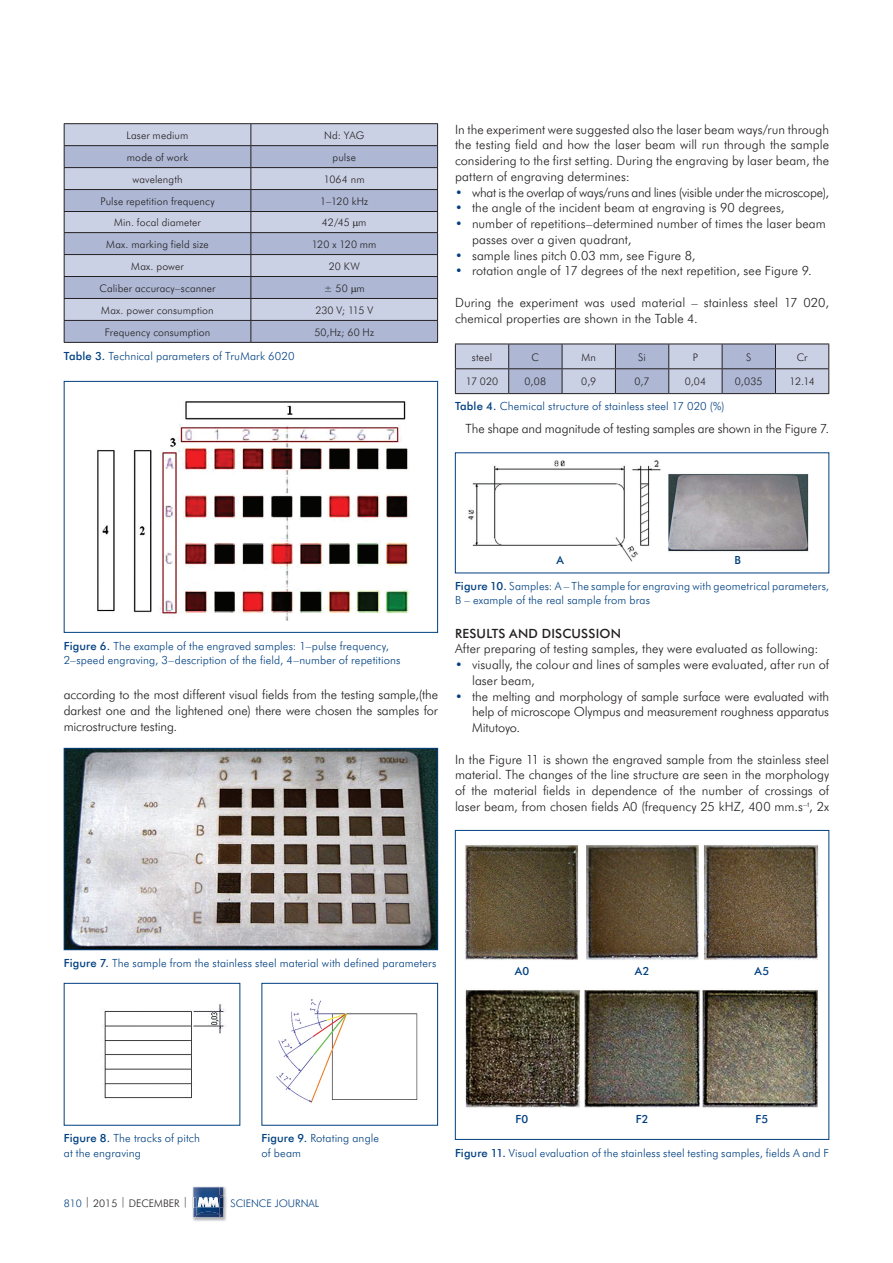
<style>
.page{position:relative;width:893px;height:1263px;background:#fff}
.page>*{position:absolute;margin:0;border:0;box-sizing:border-box;transform-origin:0 0}
.t1{font:300 12.75px/15.8px "Futura BTCE";color:#231f20;text-align:justify}
.t2{font:300 12.75px "Futura BTCE";letter-spacing:-.025em;color:#231f20}
.t3{font:500 12.75px "Futura BTCE";letter-spacing:.015em;color:#231f20}
.t4{font:300 11.25px/14.2px "Futura BTCE";letter-spacing:.01em;color:#014081}
.t5{font:500 11.25px "Futura BTCE";color:#014081}
.t6{font:300 10.5px "Futura BTCE";letter-spacing:.01em;color:#231f20}
.t7{font:300 10.5px "Futura BTCE";color:#014081}
.s1{color:#014081}
.s2{font-weight:500}
</style>
<div class="page">
<img style="left:192px;top:1186px;width:35px;height:35px">
<img style="left:192px;top:1197px;width:35px;height:10px">
<img style="left:193px;top:1217px;width:31px;height:1px">
<svg style="left:193px;top:1187px;width:33px;height:30px"></svg>
<img style="left:197px;top:1212px;width:23px;height:3px">
<div style="left:65px;top:124px;width:372px;height:21px;background:#cbd1e5"></div>
<svg style="left:65px;top:146px;width:372px;height:196px;background:#bac2db"></svg>
<hr style="left:64px;top:123px;width:187px;height:1px;background:#231f20">
<hr style="left:251px;top:123px;width:187px;height:1px;background:#231f20">
<hr style="left:64px;top:145px;width:187px;height:1px;background:#231f20">
<hr style="left:251px;top:145px;width:187px;height:1px;background:#231f20">
<hr style="left:64px;top:167px;width:187px;height:1px;background:#231f20">
<hr style="left:251px;top:167px;width:187px;height:1px;background:#231f20">
<hr style="left:64px;top:189px;width:187px;height:1px;background:#231f20">
<hr style="left:251px;top:189px;width:187px;height:1px;background:#231f20">
<hr style="left:64px;top:211px;width:187px;height:1px;background:#231f20">
<hr style="left:251px;top:211px;width:187px;height:1px;background:#231f20">
<hr style="left:64px;top:232px;width:187px;height:1px;background:#231f20">
<hr style="left:251px;top:232px;width:187px;height:1px;background:#231f20">
<hr style="left:64px;top:254px;width:187px;height:1px;background:#231f20">
<hr style="left:251px;top:254px;width:187px;height:1px;background:#231f20">
<hr style="left:64px;top:276px;width:187px;height:1px;background:#231f20">
<hr style="left:251px;top:276px;width:187px;height:1px;background:#231f20">
<hr style="left:64px;top:298px;width:187px;height:1px;background:#231f20">
<hr style="left:251px;top:298px;width:187px;height:1px;background:#231f20">
<hr style="left:64px;top:320px;width:187px;height:1px;background:#231f20">
<svg style="left:64px;top:124px;width:1px;height:218px"></svg>
<hr style="left:251px;top:320px;width:187px;height:1px;background:#231f20">
<svg style="left:250px;top:124px;width:1px;height:218px"></svg>
<svg style="left:437px;top:124px;width:1px;height:218px"></svg>
<hr style="left:64px;top:342px;width:187px;height:1px;background:#231f20">
<hr style="left:251px;top:342px;width:187px;height:1px;background:#231f20">
<img style="left:97px;top:401px;width:313px;height:220px">
<div style="left:64px;top:381px;width:374px;height:252px;border:1px solid #014081"></div>
<img style="left:103px;top:1004px;width:124px;height:95px">
<img style="left:276px;top:999px;width:142px;height:104px">
<div style="left:261px;top:983px;width:177px;height:142px;border:1px solid #014081"></div>
<img style="left:66px;top:750px;width:370px;height:198px">
<div style="left:64px;top:748px;width:374px;height:202px;border:1px solid #014081"></div>
<img style="left:465px;top:845px;width:354px;height:263px">
<div style="left:455px;top:830px;width:374px;height:310px;border:1px solid #014081"></div>
<img style="left:468px;top:460px;width:341px;height:103px">
<svg style="left:455px;top:344px;width:374px;height:49px;background:#b6bdd4"></svg>
<hr style="left:455px;top:393px;width:54px;height:1px;background:#231f20">
<hr style="left:509px;top:393px;width:53px;height:1px;background:#231f20">
<hr style="left:562px;top:393px;width:53px;height:1px;background:#231f20">
<hr style="left:615px;top:393px;width:54px;height:1px;background:#231f20">
<hr style="left:669px;top:393px;width:53px;height:1px;background:#231f20">
<hr style="left:722px;top:393px;width:53px;height:1px;background:#231f20">
<hr style="left:775px;top:393px;width:54px;height:1px;background:#231f20">
<svg style="left:353px;top:222px;width:5px;height:7px"></svg>
<svg style="left:351px;top:287px;width:6px;height:7px"></svg>
<p class="t6" style="left:127px;top:128px;width:64px">Laser medium</p>
<p class="t6" style="left:324px;top:128px;width:42px">Nd: YAG</p>
<p class="t6" style="left:127px;top:150px;width:63px">mode of work</p>
<p class="t6" style="left:333px;top:150px;width:25px">pulse</p>
<p class="t6" style="left:132px;top:172px;width:52px">wavelength</p>
<p class="t6" style="left:324px;top:172px;width:42px">1064 nm</p>
<p class="t6" style="left:100px;top:194px;width:116px">Pulse repetition frequency</p>
<p class="t6" style="left:320px;top:194px;width:49px">1–120 kHz</p>
<p class="t6" style="left:114px;top:216px;width:88px">Min. focal diameter</p>
<p class="t6" style="left:322px;top:216px;width:46px">42/45 m</p>
<p class="t6" style="left:106px;top:237px;width:104px">Max. marking field size</p>
<p class="t6" style="left:312px;top:237px;width:66px">120 x 120 mm</p>
<p class="t6" style="left:131px;top:259px;width:54px">Max. power</p>
<p class="t6" style="left:329px;top:259px;width:33px">20 KW</p>
<p class="t6" style="left:99px;top:281px;width:118px">Caliber accuracy–scanner</p>
<p class="t6" style="left:324px;top:281px;width:42px">± 50 m</p>
<p class="t6" style="left:101px;top:303px;width:114px">Max. power consumption</p>
<p class="t6" style="left:315px;top:303px;width:59px">230 V; 115 V</p>
<p class="t6" style="left:105px;top:325px;width:107px">Frequency consumption</p>
<p class="t6" style="left:314px;top:325px;width:61px">50,Hz; 60 Hz</p>
<p class="t1" style="left:455px;top:121px;width:376px">In the experiment were suggested also the laser beam ways/run through the testing field and how the laser beam will run through the sample considering to the first setting. During the engraving by laser beam, the pattern of engraving determines:</p>
<p class="t2" style="left:455px;top:184px;width:376px"><span class="s1">•</span> what is the overlap of ways/runs and lines (visible under the microscope),</p>
<p class="t1" style="left:455px;top:200px;width:331px"><span class="s1">•</span> the angle of the incident beam at engraving is 90 degrees,</p>
<p class="t1" style="left:472px;top:215px;width:355px;text-indent:-17px"><span class="s1">•</span> number of repetitions–determined number of times the laser beam passes over a given quadrant,</p>
<p class="t1" style="left:455px;top:247px;width:242px"><span class="s1">•</span> sample lines pitch 0.03 mm, see Figure 8,</p>
<p class="t1" style="left:455px;top:263px;width:358px"><span class="s1">•</span> rotation angle of 17 degrees of the next repetition, see Figure 9.</p>
<p class="t1" style="left:455px;top:294px;width:376px">During the experiment was used material – stainless steel 17 020, chemical properties are shown in the Table 4.</p>
<p class="t4" style="left:64px;top:348px;width:232px"><span class="s2">Table 3.</span> Technical parameters of TruMark 6020</p>
<p class="t6" style="left:472px;top:350px;width:22px">steel</p>
<p class="t6" style="left:532px;top:350px;width:9px">C</p>
<p class="t6" style="left:581px;top:350px;width:16px">Mn</p>
<p class="t6" style="left:638px;top:350px;width:9px">Si</p>
<p class="t6" style="left:693px;top:350px;width:7px">P</p>
<p class="t6" style="left:746px;top:350px;width:7px">S</p>
<p class="t6" style="left:797px;top:350px;width:12px">Cr</p>
<p class="t6" style="left:466px;top:375px;width:34px">17 020</p>
<p class="t6" style="left:525px;top:375px;width:23px">0,08</p>
<p class="t6" style="left:581px;top:375px;width:16px">0,9</p>
<p class="t6" style="left:634px;top:375px;width:17px">0,7</p>
<p class="t6" style="left:685px;top:375px;width:23px">0,04</p>
<p class="t6" style="left:735px;top:375px;width:29px">0,035</p>
<p class="t6" style="left:789px;top:375px;width:27px">12.14</p>
<p class="t4" style="left:455px;top:399px;width:271px"><span class="s2">Table 4.</span> Chemical structure of stainless steel 17 020 (%)</p>
<p class="t1" style="left:466px;top:420px;width:365px">The shape and magnitude of testing samples are shown in the Figure 7.</p>
<p class="t5" style="left:556px;top:553px;width:9px">A</p>
<p class="t5" style="left:734px;top:553px;width:8px">B</p>
<p class="t4" style="left:64px;top:638px;width:338px"><span class="s2">F igure 6.</span> The example of the engraved samples: 1–pulse frequency,<br>2–speed engraving, 3–description of the field, 4–number of repetitions</p>
<p class="t1" style="left:64px;top:686px;width:376px">according to the most different visual fields from the testing sample,(the darkest one and the lightened one) there were chosen the samples for microstructure testing.</p>
<p class="t4" style="left:455px;top:579px;width:376px"><span class="s2">F igure 10.</span> Samples: A – The sample for engraving with geometrical parameters,<br>B – example of the real sample from bras</p>
<p class="t3" style="left:455px;top:625px;width:167px">RESULTS AND DISCUSSION</p>
<p class="t1" style="left:455px;top:640px;width:365px">After preparing of testing samples, they were evaluated as following:</p>
<p class="t1" style="left:472px;top:656px;width:359px;text-indent:-17px"><span class="s1">•</span> visually, the colour and lines of samples were evaluated, after run of laser beam,</p>
<p class="t1" style="left:472px;top:688px;width:359px;text-indent:-17px"><span class="s1">•</span> the melting and morphology of sample surface were evaluated with help of microscope Olympus and measurement roughness apparatus Mitutoyo.</p>
<p class="t1" style="left:455px;top:751px;width:376px">In the Figure 11 is shown the engraved sample from the stainless steel material. The changes of the line structure are seen in the morphology of the material fields in dependence of the number of crossings of laser beam, from chosen fields A0 (frequency 25 kHZ, 400 mm.s<sup>–t</sup>, 2x</p>
<p class="t4" style="left:64px;top:955px;width:374px"><span class="s2">F igure 7.</span> The sample from the stainless steel material with defined parameters</p>
<p class="t5" style="left:515px;top:964px;width:16px">A0</p>
<p class="t5" style="left:635px;top:964px;width:16px">A2</p>
<p class="t5" style="left:754px;top:964px;width:16px">A5</p>
<p class="t4" style="left:64px;top:1131px;width:138px"><span class="s2">F igure 8.</span> The tracks of pitch at the engraving</p>
<p class="t4" style="left:261px;top:1131px;width:119px"><span class="s2">F igure 9.</span> Rotating angle of beam</p>
<p class="t6" style="left:64px;top:1196px;width:126px"><span class="s1">810</span> | 2015 | DECEMBER |</p>
<p class="t7" style="left:230px;top:1196px;width:90px">SCIENCE JOURNAL</p>
<p class="t5" style="left:515px;top:1112px;width:14px">F0</p>
<p class="t5" style="left:636px;top:1112px;width:14px">F2</p>
<p class="t5" style="left:755px;top:1112px;width:14px">F5</p>
<p class="t4" style="left:455px;top:1145px;width:376px"><span class="s2">F igure 11.</span> Visual evaluation of the stainless steel testing samples, fields A and F</p>
</div>
